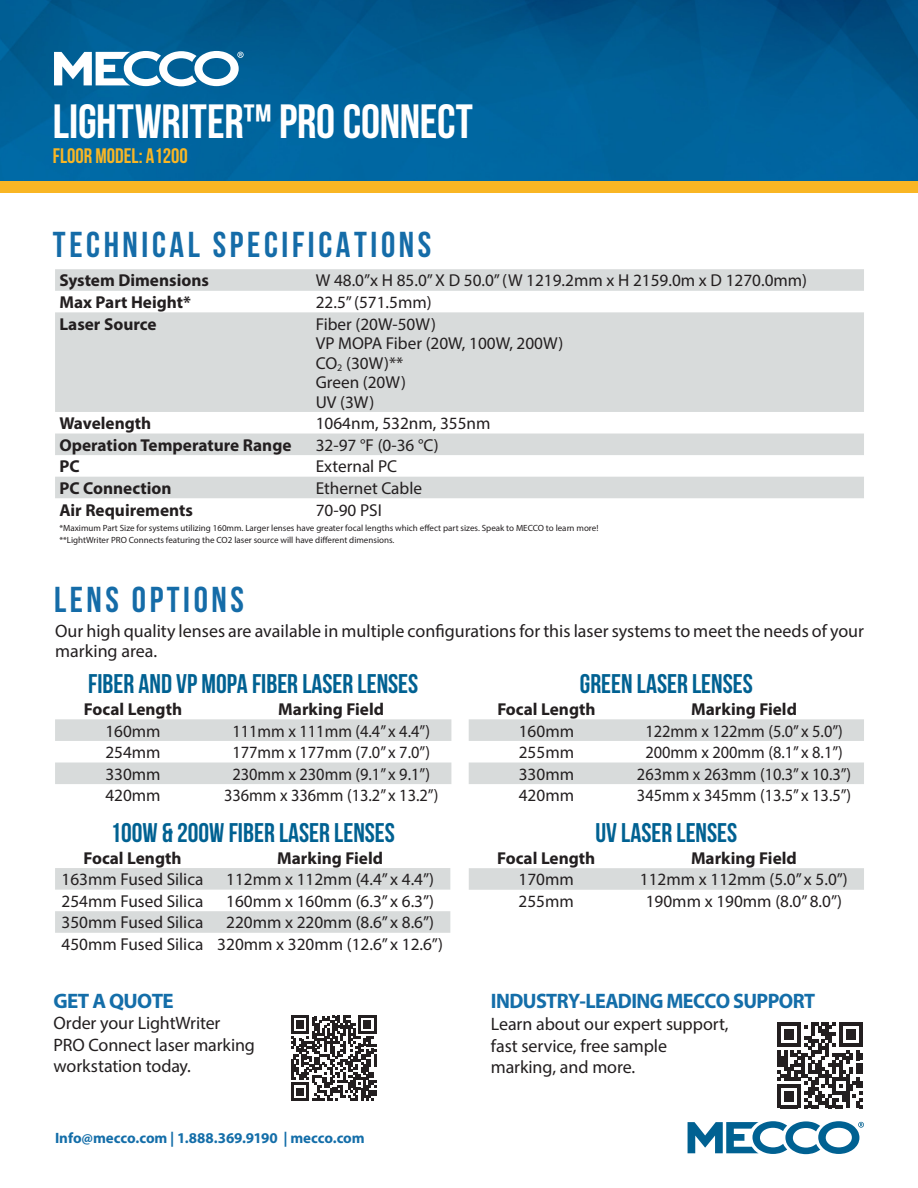
<style>
.page{position:relative;width:918px;height:1188px;background:#fff}
.page>*{position:absolute;margin:0;border:0;box-sizing:border-box;transform-origin:0 0}
.t1{font:700 48px "Bebas Neue";letter-spacing:-.005em;color:#fff}
.t2{font:700 36px "Bebas Neue";letter-spacing:.1em;color:#156ca8}
.t3{font:700 27px "Bebas Neue";color:#006192}
.t4{font:700 21px "Myriad Pro";letter-spacing:-.03em;color:#146ea9;scale:.96 1}
.t5{font:700 21px "Bebas Neue";color:#f9b624}
.t6{font:700 21px "Myriad Pro";letter-spacing:-.03em;color:#146ea9}
.t7{font:18px/21.6px "Myriad Pro";color:#231f20}
.t8{font:17.25px "Myriad Pro";color:#231f20}
.t9{font:700 17.25px "Myriad Pro";color:#231f20}
.t10{font:17.25px "Myriad Pro";color:#231f20;scale:.95 1}
.t11{font:700 15px "Myriad Pro";letter-spacing:-.005em;color:#146ea9}
.t12{font:9px "Myriad Pro";color:#231f20}
</style>
<div class="page">
<svg style="left:55px;top:269px;width:809px;height:229px;fill:#d8dbdb"></svg>
<svg style="left:688px;top:1121px;width:176px;height:33px"></svg>
<svg style="left:291px;top:1016px;width:85px;height:85px"></svg>
<div style="left:0;top:181px;width:918px;height:11px;background:#f9b624"></div>
<img style="left:0;top:0;width:918px;height:181px">
<svg style="left:54px;top:51px;width:190px;height:35px"></svg>
<svg style="left:55px;top:719px;width:396px;height:65px"></svg>
<svg style="left:55px;top:868px;width:395px;height:65px"></svg>
<svg style="left:469px;top:719px;width:395px;height:65px"></svg>
<div style="left:469px;top:868px;width:395px;height:22px;background:#d8dbdb"></div>
<svg style="left:777px;top:1022px;width:86px;height:86px"></svg>
<p class="t1" style="left:53px;top:95px;width:422px">LIGHTWRITER™ PRO CONNECT</p>
<p class="t5" style="left:53px;top:144px;width:136px">FLOOR MODEL: A1200</p>
<p class="t2" style="left:53px;top:225px;width:380px">TECHNICAL SPECIFICATIONS</p>
<p class="t9" style="left:59px;top:269px;width:151px">System Dimensions</p>
<p class="t8" style="left:316px;top:270px;width:493px">W 48.0”x H 85.0” X D 50.0” (W 1219.2mm x H 2159.0m x D 1270.0mm)</p>
<p class="t9" style="left:59px;top:291px;width:133px">Max Part Height*</p>
<p class="t8" style="left:316px;top:292px;width:117px">22.5” (571.5mm)</p>
<p class="t9" style="left:59px;top:313px;width:99px">Laser Source</p>
<p class="t8" style="left:316px;top:313px;width:122px">Fiber (20W-50W)</p>
<p class="t8" style="left:316px;top:333px;width:249px">VP MOPA Fiber (20W, 100W, 200W)</p>
<p class="t8" style="left:316px;top:352px;width:89px">CO<sub>2</sub> (30W)**</p>
<p class="t8" style="left:316px;top:372px;width:92px">Green (20W)</p>
<p class="t8" style="left:316px;top:391px;width:60px">UV (3W)</p>
<p class="t9" style="left:59px;top:412px;width:93px">Wavelength</p>
<p class="t8" style="left:316px;top:413px;width:176px">1064nm, 532nm, 355nm</p>
<p class="t9" style="left:59px;top:434px;width:234px">Operation Temperature Range</p>
<p class="t8" style="left:316px;top:434px;width:124px">32-97 °F (0-36 °C)</p>
<p class="t9" style="left:59px;top:455px;width:22px">PC</p>
<p class="t8" style="left:316px;top:456px;width:83px">External PC</p>
<p class="t9" style="left:59px;top:477px;width:114px">PC Connection</p>
<p class="t8" style="left:316px;top:478px;width:108px">Ethernet Cable</p>
<p class="t9" style="left:59px;top:498px;width:135px">Air Requirements</p>
<p class="t8" style="left:316px;top:499px;width:68px">70-90 PSI</p>
<p class="t12" style="left:59px;top:522px;width:541px">*Maximum Part Size for systems utilizing 160mm. Larger lenses have greater focal lengths which effect part sizes. Speak to MECCO to learn more!</p>
<p class="t12" style="left:59px;top:534px;width:337px">**LightWriter PRO Connects featuring the CO2 laser source will have different dimensions.</p>
<p class="t2" style="left:54px;top:580px;width:192px">LENS OPTIONS</p>
<p class="t7" style="left:55px;top:621px;width:811px;line-height:19.5px">Our high quality lenses are available in multiple configurations for this laser systems to meet the needs of your marking area.</p>
<p class="t3" style="left:88px;top:669px;width:332px">FIBER AND VP MOPA FIBER LASER LENSES</p>
<p class="t9" style="left:84px;top:698px;width:100px">Focal Length</p>
<p class="t9" style="left:278px;top:698px;width:107px">Marking Field</p>
<p class="t8" style="left:105px;top:720px;width:57px">160mm</p>
<p class="t10" style="left:232px;top:720px;width:209px">111mm x 111mm (4.4” x 4.4”)</p>
<p class="t8" style="left:105px;top:742px;width:57px">254mm</p>
<p class="t10" style="left:232px;top:742px;width:209px">177mm x 177mm (7.0” x 7.0”)</p>
<p class="t8" style="left:105px;top:763px;width:57px">330mm</p>
<p class="t10" style="left:232px;top:763px;width:209px">230mm x 230mm (9.1” x 9.1”)</p>
<p class="t8" style="left:105px;top:785px;width:57px">420mm</p>
<p class="t10" style="left:224px;top:785px;width:227px">336mm x 336mm (13.2” x 13.2”)</p>
<p class="t3" style="left:110px;top:818px;width:286px">100W &amp; 200W FIBER LASER LENSES</p>
<p class="t9" style="left:83px;top:847px;width:100px">Focal Length</p>
<p class="t9" style="left:277px;top:847px;width:107px">Marking Field</p>
<p class="t8" style="left:62px;top:869px;width:143px">163mm Fused Silica</p>
<p class="t8" style="left:226px;top:869px;width:209px">112mm x 112mm (4.4” x 4.4”)</p>
<p class="t8" style="left:62px;top:890px;width:143px">254mm Fused Silica</p>
<p class="t8" style="left:226px;top:890px;width:209px">160mm x 160mm (6.3” x 6.3”)</p>
<p class="t8" style="left:62px;top:912px;width:143px">350mm Fused Silica</p>
<p class="t8" style="left:226px;top:912px;width:209px">220mm x 220mm (8.6” x 8.6”)</p>
<p class="t8" style="left:62px;top:934px;width:143px">450mm Fused Silica</p>
<p class="t8" style="left:217px;top:934px;width:227px">320mm x 320mm (12.6” x 12.6”)</p>
<p class="t3" style="left:580px;top:669px;width:174px">GREEN LASER LENSES</p>
<p class="t9" style="left:497px;top:698px;width:100px">Focal Length</p>
<p class="t9" style="left:691px;top:698px;width:107px">Marking Field</p>
<p class="t8" style="left:519px;top:720px;width:57px">160mm</p>
<p class="t10" style="left:645px;top:720px;width:209px">122mm x 122mm (5.0” x 5.0”)</p>
<p class="t8" style="left:519px;top:742px;width:57px">255mm</p>
<p class="t10" style="left:645px;top:742px;width:209px">200mm x 200mm (8.1” x 8.1”)</p>
<p class="t8" style="left:519px;top:763px;width:57px">330mm</p>
<p class="t10" style="left:637px;top:763px;width:227px">263mm x 263mm (10.3” x 10.3”)</p>
<p class="t8" style="left:519px;top:785px;width:57px">420mm</p>
<p class="t10" style="left:637px;top:785px;width:227px">345mm x 345mm (13.5” x 13.5”)</p>
<p class="t3" style="left:596px;top:818px;width:143px">UV LASER LENSES</p>
<p class="t9" style="left:497px;top:847px;width:100px">Focal Length</p>
<p class="t9" style="left:691px;top:847px;width:107px">Marking Field</p>
<p class="t8" style="left:519px;top:869px;width:57px">170mm</p>
<p class="t8" style="left:640px;top:869px;width:209px">112mm x 112mm (5.0” x 5.0”)</p>
<p class="t8" style="left:519px;top:891px;width:57px">255mm</p>
<p class="t8" style="left:646px;top:891px;width:198px">190mm x 190mm (8.0” 8.0”)</p>
<p class="t6" style="left:54px;top:987px;width:122px">GET A QUOTE</p>
<p class="t7" style="left:54px;top:1012px;width:203px">Order your LightWriter<br>PRO Connect laser marking workstation today.</p>
<p class="t11" style="left:55px;top:1128px;width:311px">Info@mecco.com | 1.888.369.9190 | mecco.com</p>
<p class="t4" style="left:491px;top:987px;width:339px">INDUSTRY-LEADING MECCO SUPPORT</p>
<p class="t7" style="left:491px;top:1013px;width:239px">Learn about our expert support, fast service, free sample marking, and more.</p>
</div>
